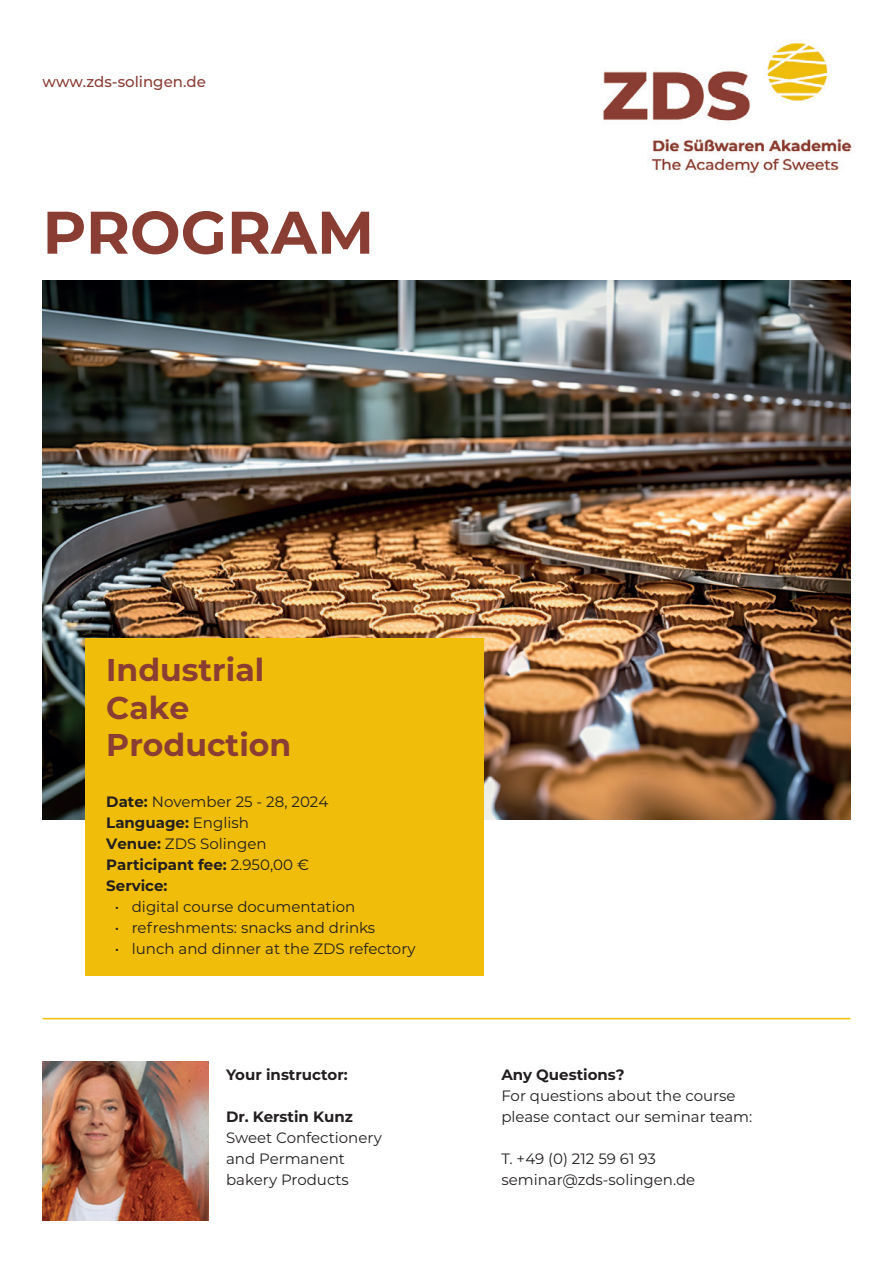
<style>
.page{position:relative;width:893px;height:1263px;background:#fff}
.page>*{position:absolute;margin:0;border:0;box-sizing:border-box;transform-origin:0 0}
.t1{font:700 60px "Montserrat";color:#8a3d33}
.t2{font:700 31.5px/37.5px "Montserrat";color:#8a3d33}
.t3{font:15px/21px "Montserrat";color:#231f20}
.t4{font:700 15px "Montserrat";color:#231f20}
.t5{font:500 15px "Montserrat";color:#8a3d33}
.s1{font-weight:700}
</style>
<div class="page">
<img style="left:603px;top:42px;width:249px;height:132px">
<img style="left:43px;top:1062px;width:165px;height:158px">
<hr style="left:43px;top:1018px;width:807px;height:1px;background:#efbd0a">
<img style="left:43px;top:281px;width:807px;height:538px">
<div style="left:85px;top:638px;width:398px;height:337px;background:#efbd0a"></div>
<p class="t5" style="left:43px;top:71px;width:165px">www.zds-solingen.de</p>
<h1 class="t1" style="left:43px;top:189px;width:333px">PROGRAM</h1>
<h2 class="t2" style="left:106px;top:649px;width:186px">Industrial<br>Cake<br>Production</h2>
<p class="t3" style="left:106px;top:791px;width:224px"><span class="s1">Date:</span> November 25 - 28, 2024<br><span class="s1">Language:</span> English<br><span class="s1">Venue:</span> ZDS Solingen<br><span class="s1">Participant fee:</span> 2.950,00 €<br><span class="s1">Service:</span></p>
<p class="t3" style="left:115px;top:896px;width:242px">• digital course documentation</p>
<p class="t3" style="left:115px;top:917px;width:262px">• refreshments: snacks and drinks</p>
<p class="t3" style="left:115px;top:938px;width:302px">• lunch and dinner at the ZDS refectory</p>
<p class="t4" style="left:226px;top:1063px;width:123px">Your instructor:</p>
<p class="t4" style="left:226px;top:1105px;width:128px">Dr. Kerstin Kunz</p>
<p class="t3" style="left:226px;top:1126px;width:157px">Sweet Confectionery and Permanent bakery Products</p>
<p class="t4" style="left:501px;top:1063px;width:125px">Any Questions?</p>
<p class="t3" style="left:501px;top:1084px;width:252px">For questions about the course please contact our seminar team:</p>
<p class="t3" style="left:501px;top:1147px;width:195px">T. +49 (0) 212 59 61 93 seminar@zds-solingen.de</p>
</div>
